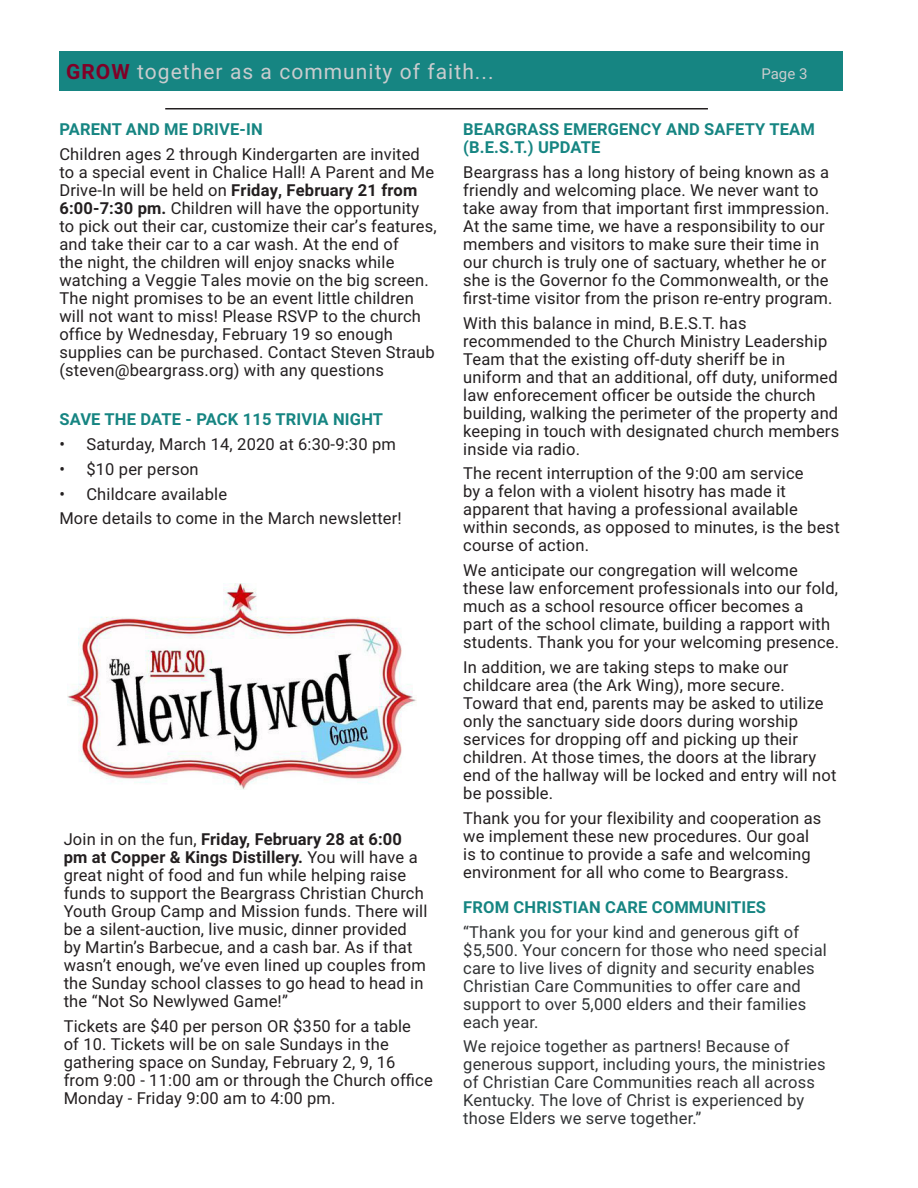
<style>
.page{position:relative;width:918px;height:1188px;background:#fff}
.page>*{position:absolute;margin:0;border:0;box-sizing:border-box;transform-origin:0 0}
.Newletter_Body{font:21px "Roboto";letter-spacing:.05em;color:#caccce}
.Newletter_Body-2{font:16.5px/18px "Roboto";letter-spacing:.01em;color:#231f20}
.Newletter_Body-3{font:16.5px/18px "Roboto";letter-spacing:.01em;color:#313335}
.Newletter_Body-4{font:700 16.5px/18px "Roboto";letter-spacing:.01em;color:#168582}
.Newletter_Body-5{font:15px "Roboto";color:#caccce}
.s1{font-weight:700;color:#800027}
.s2{font-weight:700}
</style>
<div class="page">
<div style="left:59px;top:52px;width:784px;height:39px;background:#168582"></div>
<hr style="left:165px;top:108px;width:543px;height:2px;background:#231f20">
<img style="left:67px;top:584px;width:349px;height:206px">
<p class="Newletter_Body" style="left:66px;top:57px;width:429px"><span class="s1">GROW</span> together as a community of faith...</p>
<p class="Newletter_Body-5" style="left:761px;top:63px;width:48px">Page 3</p>
<p class="Newletter_Body-4" style="left:59px;top:120px;width:205px">PARENT AND ME DRIVE-IN</p>
<p class="Newletter_Body-2" style="left:59px;top:145px;width:379px">Children ages 2 through Kindergarten are invited to a special event in Chalice Hall! A Parent and Me Drive-In will be held on <span class="s2">Friday, February 21 from 6:00-7:30 pm.</span> Children will have the opportunity to pick out their car, customize their car’s features, and take their car to a car wash. At the end of<br>the night, the children will enjoy snacks while watching a Veggie Tales movie on the big screen.<br>The night promises to be an event little children will not want to miss! Please RSVP to the church office by Wednesday, February 19 so enough supplies can be purchased. Contact Steven Straub (steven@beargrass.org) with any questions</p>
<p class="Newletter_Body-4" style="left:59px;top:410px;width:325px">SAVE THE DATE - PACK 115 TRIVIA NIGHT</p>
<p class="Newletter_Body-2" style="left:59px;top:435px;width:338px">• Saturday, March 14, 2020 at 6:30-9:30 pm</p>
<p class="Newletter_Body-2" style="left:59px;top:460px;width:141px">• $10 per person</p>
<p class="Newletter_Body-2" style="left:59px;top:484px;width:169px">• Childcare available</p>
<p class="Newletter_Body-2" style="left:59px;top:509px;width:344px">More details to come in the March newsletter!</p>
<p class="Newletter_Body-2" style="left:64px;top:829px;width:365px">Join in on the fun, <span class="s2">Friday, February 28 at 6:00 pm at Copper &amp; Kings Distillery.</span> You will have a great night of food and fun while helping raise funds to support the Beargrass Christian Church Youth Group Camp and Mission funds. There will be a silent-auction, live music, dinner provided by Martin’s Barbecue, and a cash bar. As if that wasn’t enough, we’ve even lined up couples from the Sunday school classes to go head to head in the “Not So Newlywed Game!”</p>
<p class="Newletter_Body-2" style="left:64px;top:1016px;width:371px">Tickets are $40 per person OR $350 for a table<br>of 10. Tickets will be on sale Sundays in the gathering space on Sunday, February 2, 9, 16 from 9:00 - 11:00 am or through the Church office Monday - Friday 9:00 am to 4:00 pm.</p>
<p class="Newletter_Body-4" style="left:463px;top:120px;width:353px">BEARGRASS EMERGENCY AND SAFETY TEAM (B.E.S.T.) UPDATE</p>
<p class="Newletter_Body-2" style="left:463px;top:163px;width:371px">Beargrass has a long history of being known as a friendly and welcoming place. We never want to take away from that important first immpression.<br>At the same time, we have a responsibility to our members and visitors to make sure their time in our church is truly one of sactuary, whether he or she is the Governor fo the Commonwealth, or the first-time visitor from the prison re-entry program.</p>
<p class="Newletter_Body-2" style="left:463px;top:313px;width:377px">With this balance in mind, B.E.S.T. has recommended to the Church Ministry Leadership Team that the existing off-duty sheriff be in uniform and that an additional, off duty, uniformed law enforecement officer be outside the church building, walking the perimeter of the property and keeping in touch with designated church members inside via radio.</p>
<p class="Newletter_Body-2" style="left:463px;top:464px;width:378px">The recent interruption of the 9:00 am service<br>by a felon with a violent hisotry has made it apparent that having a professional available within seconds, as opposed to minutes, is the best course of action.</p>
<p class="Newletter_Body-2" style="left:463px;top:561px;width:377px">We anticipate our congregation will welcome these law enforcement professionals into our fold, much as a school resource officer becomes a<br>part of the school climate, building a rapport with students. Thank you for your welcoming presence.</p>
<p class="Newletter_Body-2" style="left:463px;top:658px;width:375px">In addition, we are taking steps to make our childcare area (the Ark Wing), more secure.<br>Toward that end, parents may be asked to utilize only the sanctuary side doors during worship services for dropping off and picking up their children. At those times, the doors at the library end of the hallway will be locked and entry will not be possible.</p>
<p class="Newletter_Body-2" style="left:463px;top:808px;width:360px">Thank you for your flexibility and cooperation as we implement these new procedures. Our goal is to continue to provide a safe and welcoming environment for all who come to Beargrass.</p>
<p class="Newletter_Body-4" style="left:463px;top:897px;width:304px">FROM CHRISTIAN CARE COMMUNITIES</p>
<p class="Newletter_Body-3" style="left:463px;top:922px;width:365px">“Thank you for your kind and generous gift of $5,500. Your concern for those who need special care to live lives of dignity and security enables Christian Care Communities to offer care and support to over 5,000 elders and their families each year.</p>
<p class="Newletter_Body-3" style="left:463px;top:1037px;width:364px">We rejoice together as partners! Because of generous support, including yours, the ministries of Christian Care Communities reach all across Kentucky. The love of Christ is experienced by those Elders we serve together.”</p>
</div>
